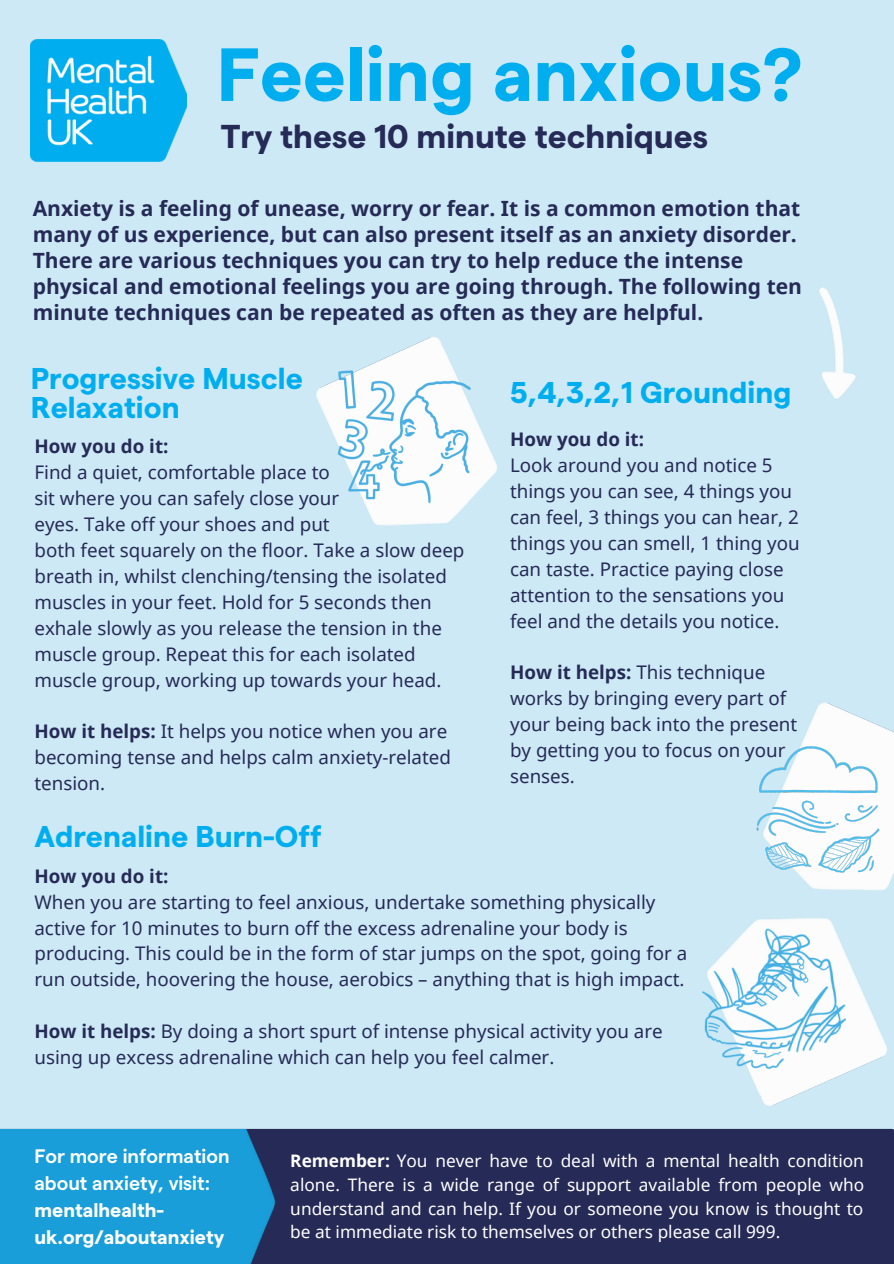
<style>
.page{position:relative;width:894px;height:1264px;background:#fff}
.page>*{position:absolute;margin:0;border:0;box-sizing:border-box;transform-origin:0 0}
.t1{font:700 75px "Matter";color:#00aeef}
.t2{font:700 33px "Matter";color:#262a56}
.t3{font:700 30px/29.2px "Matter";color:#00aeef}
.t4{font:700 21px/26px "Noto Sans";color:#262a56}
.t5{font:600 19.5px/27px "Matter";color:#fff}
.t6{font:700 19.5px/27px "Matter";color:#fff}
.t7{font:18.75px/26px "Noto Sans";color:#262a56}
.t8{font:700 18.75px "Noto Sans";color:#262a56}
.t9{font:17.25px/23.7px "Noto Sans";color:#fff;text-align:justify}
.s1{font-weight:700}
</style>
<div class="page">
<div style="left:0;top:0;width:893px;height:1263px;background:#cce9f5"></div>
<img style="left:819px;top:287px;width:37px;height:112px">
<img style="left:31px;top:39px;width:155px;height:123px">
<div style="left:0;top:1128px;width:893px;height:135px;background:#262a56"></div>
<img style="left:316px;top:336px;width:181px;height:190px">
<img style="left:811px;top:702px;width:62px;height:21px">
<img style="left:748px;top:918px;width:139px;height:188px">
<img style="left:702px;top:927px;width:143px;height:143px">
<img style="left:334px;top:367px;width:139px;height:139px">
<img style="left:756px;top:723px;width:137px;height:168px">
<div style="left:0;top:1129px;width:278px;height:134px;background:#199ed9"></div>
<h1 class="t1" style="left:216px;top:25px;width:587px">Feeling anxious?</h1>
<h2 class="t2" style="left:221px;top:115px;width:488px">Try these 10 minute techniques</h2>
<p class="t4" style="left:33px;top:195px;width:770px">Anxiety is a feeling of unease, worry or fear. It is a common emotion that many of us experience, but can also present itself as an anxiety disorder.<br>There are various techniques you can try to help reduce the intense physical and emotional feelings you are going through. The following ten minute techniques can be repeated as often as they are helpful.</p>
<h3 class="t3" style="left:31px;top:362px;width:273px">Progressive Muscle<br>Relaxation</h3>
<p class="t8" style="left:34px;top:433px;width:135px">How you do it:</p>
<p class="t7" style="left:34px;top:459px;width:431px">Find a quiet, comfortable place to<br>sit where you can safely close your<br>eyes. Take off your shoes and put<br>both feet squarely on the floor. Take a slow deep breath in, whilst clenching/tensing the isolated muscles in your feet. Hold for 5 seconds then exhale slowly as you release the tension in the muscle group. Repeat this for each isolated muscle group, working up towards your head.</p>
<p class="t7" style="left:34px;top:718px;width:418px"><span class="s1">How it helps:</span> It helps you notice when you are becoming tense and helps calm anxiety-related tension.</p>
<h3 class="t3" style="left:34px;top:819px;width:289px">Adrenaline Burn-Off</h3>
<h3 class="t3" style="left:510px;top:376px;width:282px">5,4,3,2,1 Grounding</h3>
<p class="t8" style="left:510px;top:426px;width:135px">How you do it:</p>
<p class="t7" style="left:510px;top:452px;width:291px">Look around you and notice 5 things you can see, 4 things you can feel, 3 things you can hear, 2 things you can smell, 1 thing you can taste. Practice paying close attention to the sensations you feel and the details you notice.</p>
<p class="t7" style="left:510px;top:659px;width:289px"><span class="s1">How it helps:</span> This technique works by bringing every part of your being back into the present by getting you to focus on your senses.</p>
<p class="t8" style="left:34px;top:862px;width:135px">How you do it:</p>
<p class="t7" style="left:34px;top:888px;width:654px">When you are starting to feel anxious, undertake something physically active for 10 minutes to burn off the excess adrenaline your body is producing. This could be in the form of star jumps on the spot, going for a run outside, hoovering the house, aerobics – anything that is high impact.</p>
<p class="t7" style="left:34px;top:1017px;width:629px"><span class="s1">How it helps:</span> By doing a short spurt of intense physical activity you are using up excess adrenaline which can help you feel calmer.</p>
<p class="t5" style="left:34px;top:1141px;width:196px">For more information about anxiety, visit:</p>
<p class="t6" style="left:34px;top:1195px;width:191px">mentalhealth&shy;uk.org/aboutanxiety</p>
<p class="t9" style="left:290px;top:1148px;width:575px"><span class="s1">Remember:</span> You never have to deal with a mental health condition alone. There is a wide range of support available from people who understand and can help. If you or someone you know is thought to be at immediate risk to themselves or others please call 999.</p>
</div>
